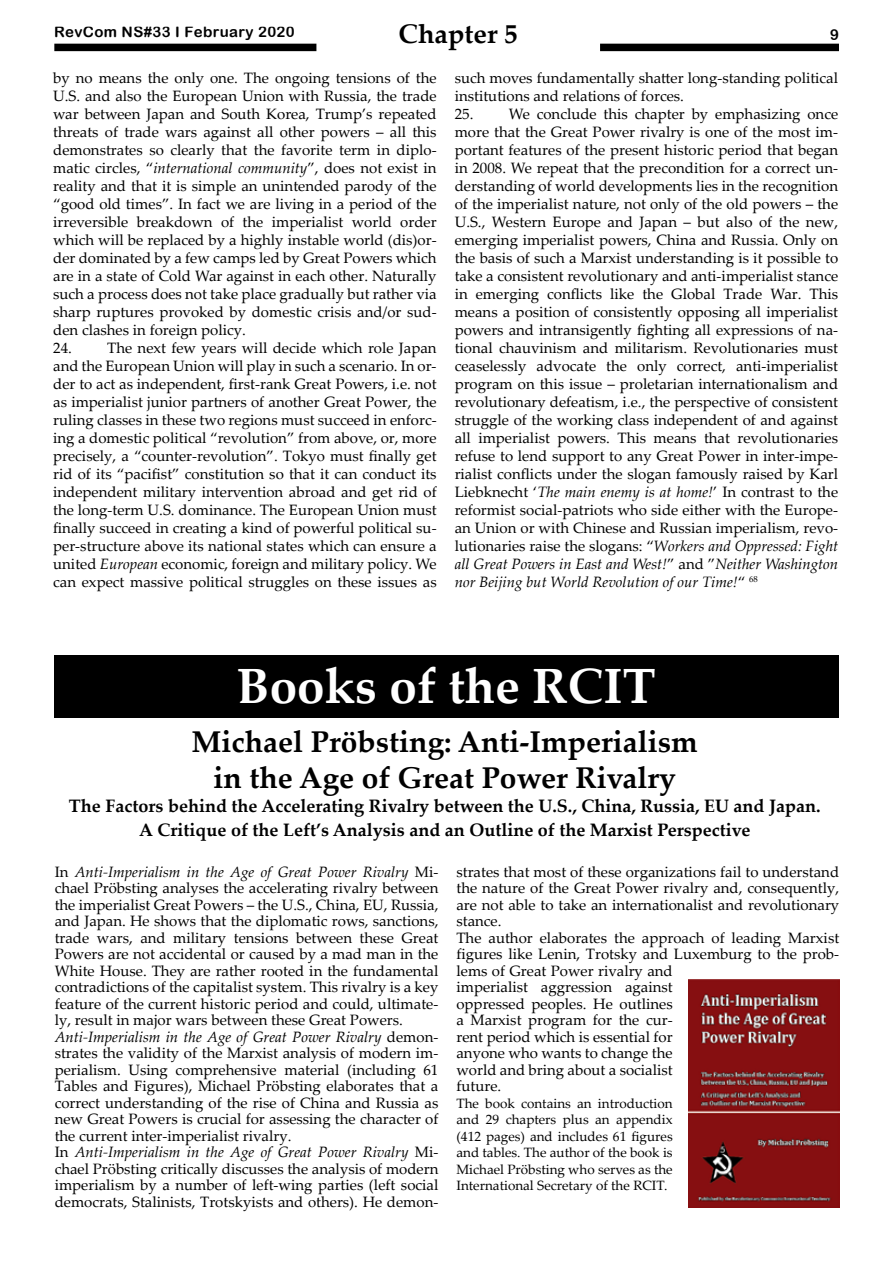
<style>
.page{position:relative;width:893px;height:1263px;background:#fff}
.page>*{position:absolute;margin:0;border:0;box-sizing:border-box;transform-origin:0 0}
.t1{font:700 49.5px "Palatino Linotype";color:#fff}
.t2{font:700 30px/36px "Palatino Linotype";color:#000;text-align:center}
.t3{font:700 27px "Palatino Linotype";color:#000}
.t4{font:700 18px/24px "Palatino Linotype";color:#000;text-align:center}
.t5{font:15px/18px "Palatino Linotype";color:#000;text-align:justify}
.t6{font:15px "Arial Rounded MT Bold";letter-spacing:.025em;color:#000}
.t7{font:13.5px/16.5px "Palatino Linotype";color:#000;text-align:justify}
.s1{font-style:italic}
</style>
<div class="page">
<div style="left:54px;top:44px;width:785px;height:7px;background:#000"></div>
<div style="left:317px;top:24px;width:283px;height:38px;background:#fff"></div>
<img style="left:689px;top:979px;width:150px;height:228px">
<div style="left:54px;top:654px;width:785px;height:63px;background:#000"></div>
<p class="t6" style="left:54px;top:23px;width:242px">RevCom NS#33 I February 2020</p>
<h3 class="t3" style="left:399px;top:15px;width:121px">Chapter 5</h3>
<p class="t6" style="left:830px;top:26px;width:10px">9</p>
<p class="t5" style="left:53px;top:68px;width:385px">by no means the only one. The ongoing tensions of the U.S. and also the European Union with Russia, the trade war between Japan and South Korea, Trump’s repeated threats of trade wars against all other powers – all this demonstrates so clearly that the favorite term in diplo&shy;matic circles, “<span class="s1">international community</span>”, does not exist in reality and that it is simple an unintended parody of the “good old times”. In fact we are living in a period of the irreversible breakdown of the imperialist world order which will be replaced by a highly instable world (dis)or&shy;der dominated by a few camps led by Great Powers which are in a state of Cold War against in each other. Naturally such a process does not take place gradually but rather via sharp ruptures provoked by domestic crisis and/or sud&shy;den clashes in foreign policy.</p>
<p class="t5" style="left:53px;top:338px;width:385px">24. The next few years will decide which role Japan and the European Union will play in such a scenario. In or&shy;der to act as independent, first-rank Great Powers, i.e. not as imperialist junior partners of another Great Power, the ruling classes in these two regions must succeed in enforc&shy;ing a domestic political “revolution” from above, or, more precisely, a “counter-revolution”. Tokyo must finally get rid of its “pacifist” constitution so that it can conduct its independent military intervention abroad and get rid of the long-term U.S. dominance. The European Union must finally succeed in creating a kind of powerful political su&shy;per-structure above its national states which can ensure a united <span class="s1">European</span> economic, foreign and military policy. We can expect massive political struggles on these issues as</p>
<p class="t5" style="left:455px;top:68px;width:385px">such moves fundamentally shatter long-standing political institutions and relations of forces.</p>
<p class="t5" style="left:455px;top:104px;width:385px">25. We conclude this chapter by emphasizing once more that the Great Power rivalry is one of the most im&shy;portant features of the present historic period that began in 2008. We repeat that the precondition for a correct un&shy;derstanding of world developments lies in the recognition of the imperialist nature, not only of the old powers – the U.S., Western Europe and Japan – but also of the new, emerging imperialist powers, China and Russia. Only on the basis of such a Marxist understanding is it possible to take a consistent revolutionary and anti-imperialist stance in emerging conflicts like the Global Trade War. This means a position of consistently opposing all imperialist powers and intransigently fighting all expressions of na&shy;tional chauvinism and militarism. Revolutionaries must ceaselessly advocate the only correct, anti-imperialist program on this issue – proletarian internationalism and revolutionary defeatism, i.e., the perspective of consistent struggle of the working class independent of and against all imperialist powers. This means that revolutionaries refuse to lend support to any Great Power in inter-impe&shy;rialist conflicts under the slogan famously raised by Karl Liebknecht ‘<span class="s1">The main enemy is at home!</span>’ In contrast to the reformist social-patriots who side either with the Europe&shy;an Union or with Chinese and Russian imperialism, revo&shy;lutionaries raise the slogans: “<span class="s1">Workers and Oppressed: Fight all Great Powers in East and West!</span>” and ”<span class="s1">Neither Washington nor Beijing but World Revolution of our Time!</span>“ <sup>68</sup></p>
<h1 class="t1" style="left:237px;top:651px;width:420px">Books of the RCIT</h1>
<h2 class="t2" style="left:192px;top:722px;width:508px">Michael Pröbsting: Anti-Imperialism in the Age of Great Power Rivalry</h2>
<p class="t4" style="left:69px;top:793px;width:753px">The Factors behind the Accelerating Rivalry between the U.S., China, Russia, EU and Japan.<br>A Critique of the Left’s Analysis and an Outline of the Marxist Perspective</p>
<p class="t5" style="left:55px;top:863px;width:385px;line-height:16.5px;text-align:left">In <span class="s1">Anti-Imperialism in the Age of Great Power Rivalry</span> Mi&shy;chael Pröbsting analyses the accelerating rivalry between the imperialist Great Powers – the U.S., China, EU, Russia, and Japan. He shows that the diplomatic rows, sanctions, trade wars, and military tensions between these Great Powers are not accidental or caused by a mad man in the White House. They are rather rooted in the fundamental contradictions of the capitalist system. This rivalry is a key feature of the current historic period and could, ultimate&shy;ly, result in major wars between these Great Powers.<br><span class="s1">Anti-Imperialism in the Age of Great Power Rivalry</span> demon&shy;strates the validity of the Marxist analysis of modern im&shy;perialism. Using comprehensive material (including 61<br>Tables and Figures), Michael Pröbsting elaborates that a correct understanding of the rise of China and Russia as new Great Powers is crucial for assessing the character of the current inter-imperialist rivalry.<br>In <span class="s1">Anti-Imperialism in the Age of Great Power Rivalry</span> Mi&shy;chael Pröbsting critically discusses the analysis of modern imperialism by a number of left-wing parties (left social democrats, Stalinists, Trotskyists and others). He demon-</p>
<p class="t5" style="left:456px;top:863px;width:384px;line-height:16.5px;text-align:left">strates that most of these organizations fail to understand the nature of the Great Power rivalry and, consequently, are not able to take an internationalist and revolutionary stance.<br>The author elaborates the approach of leading Marxist figures like Lenin, Trotsky and Luxemburg to the prob&shy;lems of Great Power rivalry and<br>imperialist aggression against<br>oppressed peoples. He outlines<br>a Marxist program for the cur-<br>rent period which is essential for<br>anyone who wants to change the<br>world and bring about a socialist<br>future.</p>
<p class="t7" style="left:456px;top:1094px;width:218px">The book contains an introduction and 29 chapters plus an appendix (412 pages) and includes 61 figures and tables. The author of the book is Michael Pröbsting who serves as the International Secretary of the RCIT.</p>
</div>
